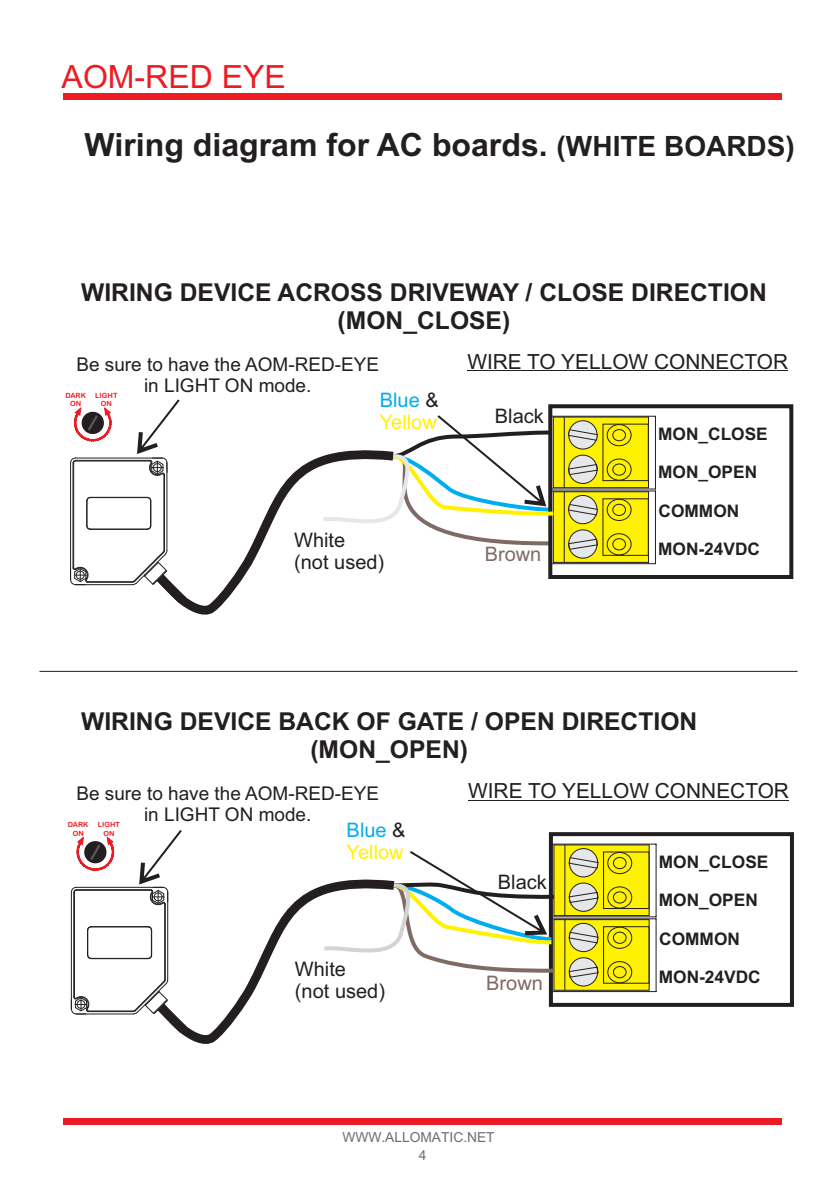
<style>
.page{position:relative;width:837px;height:1188px;background:#fff}
.page>*{position:absolute;margin:0;border:0;box-sizing:border-box;transform-origin:0 0}
.t1{font:700 32px "Arial";color:#231f20}
.t2{font:32px "Arial";color:#ed1c24}
.t3{font:700 24.8px/27.6px "Arial";color:#231f20;text-align:center}
.t4{font:20.8px "Arial";color:#231f20}
.t5{font:20px/22.4px "Arial";color:#231f20}
.t6{font:20px/22.4px "Arial";color:#fff200}
.t7{font:20px "Arial";color:#806b64}
.t8{font:18.8px/21.2px "Arial";color:#231f20;text-align:center}
.t9{font:700 17.2px "Arial";color:#231f20}
.t10{font:13.6px "Arial Unicode MS";color:#6d6e70}
.t11{font:7.2px/8.4px "Arial Rounded MT Bold";color:#ed1c24;text-align:center}
.s1{font-size:28px}
.s2{color:#00aeef}
.s3{color:#231f20}
</style>
<div class="page">
<svg style="left:548px;top:832px;width:246px;height:175px"></svg>
<hr style="left:551px;top:843px;width:104px;height:2px;background:#231f20">
<hr style="left:551px;top:916px;width:104px;height:2px;background:#231f20">
<hr style="left:655px;top:844px;width:1px;height:73px;background:#231f20">
<hr style="left:551px;top:918px;width:104px;height:2px;background:#231f20">
<hr style="left:551px;top:991px;width:104px;height:1px;background:#231f20">
<hr style="left:550px;top:919px;width:1px;height:73px;background:#231f20">
<hr style="left:655px;top:919px;width:1px;height:73px;background:#231f20">
<div style="left:63px;top:93px;width:718px;height:6px;background:#ed1c24"></div>
<div style="left:63px;top:1118px;width:718px;height:7px;background:#ed1c24"></div>
<svg style="left:548px;top:404px;width:246px;height:175px"></svg>
<hr style="left:550px;top:490px;width:105px;height:2px;background:#231f20">
<hr style="left:550px;top:563px;width:105px;height:1px;background:#231f20">
<hr style="left:549px;top:491px;width:2px;height:73px;background:#231f20">
<hr style="left:654px;top:491px;width:1px;height:73px;background:#231f20">
<hr style="left:550px;top:416px;width:105px;height:1px;background:#231f20">
<hr style="left:550px;top:488px;width:105px;height:2px;background:#231f20">
<hr style="left:654px;top:416px;width:1px;height:73px;background:#231f20">
<hr style="left:467px;top:370px;width:320px;height:1px;background:#231f20">
<hr style="left:90px;top:528px;width:57px;height:2px;background:#231f20">
<hr style="left:72px;top:463px;width:2px;height:105px;background:#231f20">
<hr style="left:87px;top:582px;width:46px;height:1px;background:#231f20">
<hr style="left:75px;top:460px;width:75px;height:2px;background:#231f20">
<hr style="left:87px;top:581px;width:46px;height:1px;background:#231f20">
<hr style="left:90px;top:497px;width:57px;height:1px;background:#231f20">
<svg style="left:86px;top:496px;width:5px;height:34px"></svg>
<hr style="left:75px;top:457px;width:87px;height:2px;background:#231f20">
<svg style="left:132px;top:566px;width:16px;height:20px"></svg>
<hr style="left:75px;top:584px;width:58px;height:1px;background:#231f20">
<svg style="left:70px;top:457px;width:6px;height:7px"></svg>
<hr style="left:70px;top:463px;width:1px;height:117px;background:#231f20">
<svg style="left:70px;top:566px;width:19px;height:20px"></svg>
<svg style="left:148px;top:457px;width:171px;height:158px"></svg>
<svg style="left:319px;top:415px;width:330px;height:148px"></svg>
<svg style="left:137px;top:399px;width:42px;height:77px"></svg>
<hr style="left:39px;top:671px;width:758px;height:1px;background:#231f20">
<hr style="left:468px;top:800px;width:320px;height:1px;background:#231f20">
<hr style="left:91px;top:926px;width:57px;height:2px;background:#231f20">
<hr style="left:76px;top:889px;width:75px;height:1px;background:#231f20">
<hr style="left:73px;top:892px;width:1px;height:105px;background:#231f20">
<hr style="left:74px;top:892px;width:1px;height:105px;background:#231f20">
<hr style="left:76px;top:890px;width:75px;height:1px;background:#231f20">
<hr style="left:88px;top:1010px;width:45px;height:2px;background:#231f20">
<hr style="left:91px;top:958px;width:57px;height:1px;background:#231f20">
<svg style="left:87px;top:926px;width:5px;height:34px"></svg>
<hr style="left:76px;top:887px;width:87px;height:1px;background:#231f20">
<svg style="left:132px;top:996px;width:16px;height:19px"></svg>
<hr style="left:76px;top:1013px;width:57px;height:2px;background:#231f20">
<svg style="left:70px;top:886px;width:7px;height:7px"></svg>
<hr style="left:71px;top:892px;width:1px;height:117px;background:#231f20">
<svg style="left:70px;top:996px;width:20px;height:19px"></svg>
<svg style="left:148px;top:887px;width:171px;height:157px"></svg>
<svg style="left:319px;top:844px;width:330px;height:147px"></svg>
<svg style="left:139px;top:830px;width:43px;height:76px"></svg>
<svg style="left:74px;top:407px;width:38px;height:35px"></svg>
<svg style="left:76px;top:836px;width:39px;height:35px"></svg>
<p class="t2" style="left:62px;top:65px;width:226px">AOM-RED EYE</p>
<p class="t1" style="left:85px;top:133px;width:711px">Wiring diagram for AC boards. <span class="s1">(WHITE BOARDS)</span></p>
<p class="t3" style="left:81px;top:281px;width:686px">WIRING DEVICE ACROSS DRIVEWAY / CLOSE DIRECTION (MON_CLOSE)</p>
<p class="t8" style="left:76px;top:355px;width:304px">Be sure to have the AOM-RED-EYE in LIGHT ON mode.</p>
<p class="t4" style="left:467px;top:353px;width:322px">WIRE TO YELLOW CONNECTOR</p>
<p class="t6" style="left:379px;top:391px;width:60px"><span class="s2">Blue</span> <span class="s3">&amp;<br></span>Yellow</p>
<p class="t11" style="left:65px;top:392px;width:22px">DARK<br>ON</p>
<p class="t11" style="left:95px;top:392px;width:24px">LIGHT<br>ON</p>
<p class="t5" style="left:494px;top:407px;width:50px">Black</p>
<p class="t9" style="left:657px;top:428px;width:111px">MON_CLOSE</p>
<p class="t5" style="left:294px;top:530px;width:92px">White (not used)</p>
<p class="t7" style="left:484px;top:547px;width:58px">Brown</p>
<p class="t9" style="left:657px;top:465px;width:100px">MON_OPEN</p>
<p class="t9" style="left:658px;top:505px;width:82px">COMMON</p>
<p class="t9" style="left:657px;top:543px;width:103px">MON-24VDC</p>
<p class="t3" style="left:81px;top:710px;width:617px">WIRING DEVICE BACK OF GATE / OPEN DIRECTION (MON_OPEN)</p>
<p class="t8" style="left:76px;top:784px;width:304px">Be sure to have the AOM-RED-EYE in LIGHT ON mode.</p>
<p class="t4" style="left:468px;top:783px;width:322px">WIRE TO YELLOW CONNECTOR</p>
<p class="t11" style="left:68px;top:821px;width:22px">DARK<br>ON</p>
<p class="t11" style="left:98px;top:821px;width:24px">LIGHT<br>ON</p>
<p class="t6" style="left:346px;top:821px;width:60px"><span class="s2">Blue</span> <span class="s3">&amp;<br></span>Yellow</p>
<p class="t9" style="left:658px;top:856px;width:111px">MON_CLOSE</p>
<p class="t5" style="left:295px;top:959px;width:92px">White (not used)</p>
<p class="t5" style="left:497px;top:873px;width:50px">Black</p>
<p class="t7" style="left:486px;top:975px;width:58px">Brown</p>
<p class="t10" style="left:342px;top:1132px;width:154px">WWW.ALLOMATIC.NET</p>
<p class="t10" style="left:418px;top:1151px;width:9px">4</p>
<p class="t9" style="left:658px;top:893px;width:100px">MON_OPEN</p>
<p class="t9" style="left:658px;top:933px;width:82px">COMMON</p>
<p class="t9" style="left:658px;top:971px;width:103px">MON-24VDC</p>
</div>
